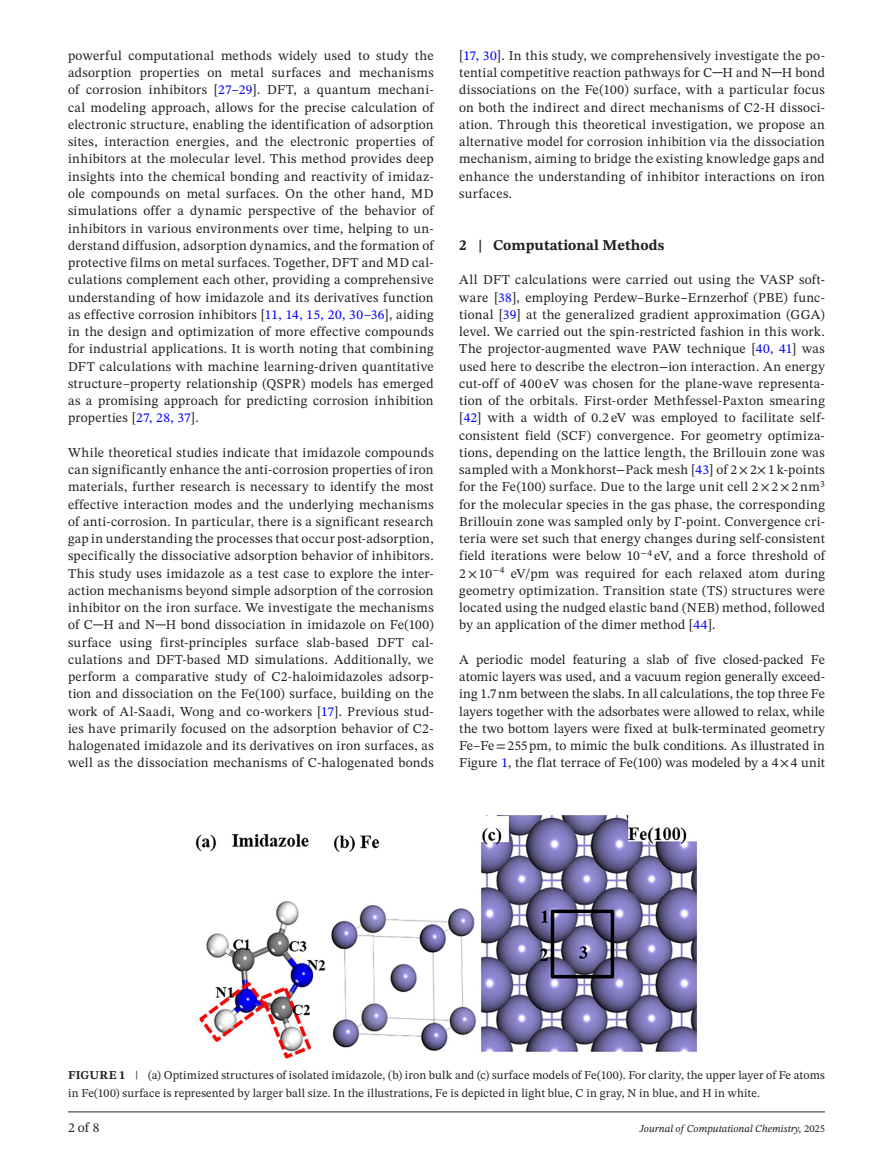
<style>
.page{position:relative;width:893px;height:1174px;background:#fff}
.page>*{position:absolute;margin:0;border:0;box-sizing:border-box;transform-origin:0 0}
.t1{font:700 15px "STIX Two Text";color:#231f20}
.t2{font:13.5px/17.2px "STIX Two Text";letter-spacing:.015em;color:#231f20;text-align:justify}
.t3{font:12px/17.2px "STIX Two Text";letter-spacing:.015em;color:#231f20}
.t4{font:italic 10.5px "STIX Two Text";color:#231f20}
.s1{color:#00f}
.s2{font-family:"STIX"}
.s3{font-weight:700}
.s4{font-style:normal}
</style>
<div class="page">
<hr style="left:68px;top:1111px;width:757px;height:1px;background:#231f20">
<img style="left:196px;top:815px;width:501px;height:244px">
<p class="t2" style="left:68px;top:47px;width:367px">powerful computational methods widely used to study the adsorption properties on metal surfaces and mechanisms of corrosion inhibitors [<span class="s1">27–29</span>]. DFT, a quantum mechani&shy;cal modeling approach, allows for the precise calculation of electronic structure, enabling the identification of adsorption sites, interaction energies, and the electronic properties of inhibitors at the molecular level. This method provides deep insights into the chemical bonding and reactivity of imidaz&shy;ole compounds on metal surfaces. On the other hand, MD simulations offer a dynamic perspective of the behavior of inhibitors in various environments over time, helping to un&shy;derstand diffusion, adsorption dynamics, and the formation of protective films on metal surfaces. Together, DFT and MD cal&shy;culations complement each other, providing a comprehensive understanding of how imidazole and its derivatives function as effective corrosion inhibitors [<span class="s1">11, 14, 15, 20, 30–36</span>], aiding in the design and optimization of more effective compounds for industrial applications. It is worth noting that combining DFT calculations with machine learning-driven quantitative structure–property relationship (QSPR) models has emerged as a promising approach for predicting corrosion inhibition properties [<span class="s1">27, 28, 37</span>].</p>
<p class="t2" style="left:68px;top:444px;width:367px">While theoretical studies indicate that imidazole compounds can significantly enhance the anti-corrosion properties of iron materials, further research is necessary to identify the most effective interaction modes and the underlying mechanisms of anti-corrosion. In particular, there is a significant research gap in understanding the processes that occur post-adsorption, specifically the dissociative adsorption behavior of inhibitors.<br>This study uses imidazole as a test case to explore the inter&shy;action mechanisms beyond simple adsorption of the corrosion inhibitor on the iron surface. We investigate the mechanisms of C H and N H bond dissociation in imidazole on Fe(100) surface using first-principles surface slab-based DFT cal&shy;culations and DFT-based MD simulations. Additionally, we perform a comparative study of C2-haloimidazoles adsorp&shy;tion and dissociation on the Fe(100) surface, building on the work of Al-Saadi, Wong and co-workers [<span class="s1">17</span>]. Previous stud&shy;ies have primarily focused on the adsorption behavior of C2- halogenated imidazole and its derivatives on iron surfaces, as well as the dissociation mechanisms of C-halogenated bonds</p>
<p class="t2" style="left:459px;top:47px;width:367px">[<span class="s1">17, 30</span>]. In this study, we comprehensively investigate the po&shy;tential competitive reaction pathways for C H and N H bond dissociations on the Fe(100) surface, with a particular focus on both the indirect and direct mechanisms of C2-H dissoci&shy;ation. Through this theoretical investigation, we propose an alternative model for corrosion inhibition via the dissociation mechanism, aiming to bridge the existing knowledge gaps and enhance the understanding of inhibitor interactions on iron surfaces.</p>
<p class="t1" style="left:459px;top:234px;width:207px">2 | Computational Methods</p>
<p class="t2" style="left:459px;top:271px;width:367px">All DFT calculations were carried out using the VASP soft&shy;ware [<span class="s1">38</span>], employing Perdew–Burke–Ernzerhof (PBE) func&shy;tional [<span class="s1">39</span>] at the generalized gradient approximation (GGA) level. We carried out the spin-restricted fashion in this work.<br>The projector-augmented wave PAW technique [<span class="s1">40, 41</span>] was used here to describe the electron<span class="s2">−</span>ion interaction. An energy cut-off of 400 eV was chosen for the plane-wave representa&shy;tion of the orbitals. First-order Methfessel-Paxton smearing [<span class="s1">42</span>] with a width of 0.2 eV was employed to facilitate self&shy;consistent field (SCF) convergence. For geometry optimiza&shy;tions, depending on the lattice length, the Brillouin zone was sampled with a Monkhorst<span class="s2">−</span>Pack mesh [<span class="s1">43</span>] of 2×2×1 k-points for the Fe(100) surface. Due to the large unit cell 2×2×2 nm<sup>3 </sup>for the molecular species in the gas phase, the corresponding Brillouin zone was sampled only by Γ-point. Convergence cri&shy;teria were set such that energy changes during self-consistent field iterations were below 10<sup>−</sup><sup>4</sup> eV, and a force threshold of 2×10<sup>−</sup><sup>4</sup> eV/pm was required for each relaxed atom during geometry optimization. Transition state (TS) structures were located using the nudged elastic band (NEB) method, followed by an application of the dimer method [<span class="s1">44</span>].</p>
<p class="t2" style="left:459px;top:650px;width:367px">A periodic model featuring a slab of five closed-packed Fe atomic layers was used, and a vacuum region generally exceed&shy;ing 1.7nm between the slabs. In all calculations, the top three Fe layers together with the adsorbates were allowed to relax, while the two bottom layers were fixed at bulk-terminated geometry Fe–Fe=255pm, to mimic the bulk conditions. As illustrated in Figure <span class="s1">1</span>, the flat terrace of Fe(100) was modeled by a 4×4 unit</p>
<p class="t3" style="left:68px;top:1066px;width:758px"><span class="s3">FIGURE 1</span> | (a) Optimized structures of isolated imidazole, (b) iron bulk and (c) surface models of Fe(100). For clarity, the upper layer of Fe atoms in Fe(100) surface is represented by larger ball size. In the illustrations, Fe is depicted in light blue, C in gray, N in blue, and H in white.</p>
<p class="t2" style="left:68px;top:1119px;width:33px">2 of 8</p>
<p class="t4" style="left:640px;top:1121px;width:187px">Journal of Computational Chemistry, <span class="s4">2025</span></p>
</div>
